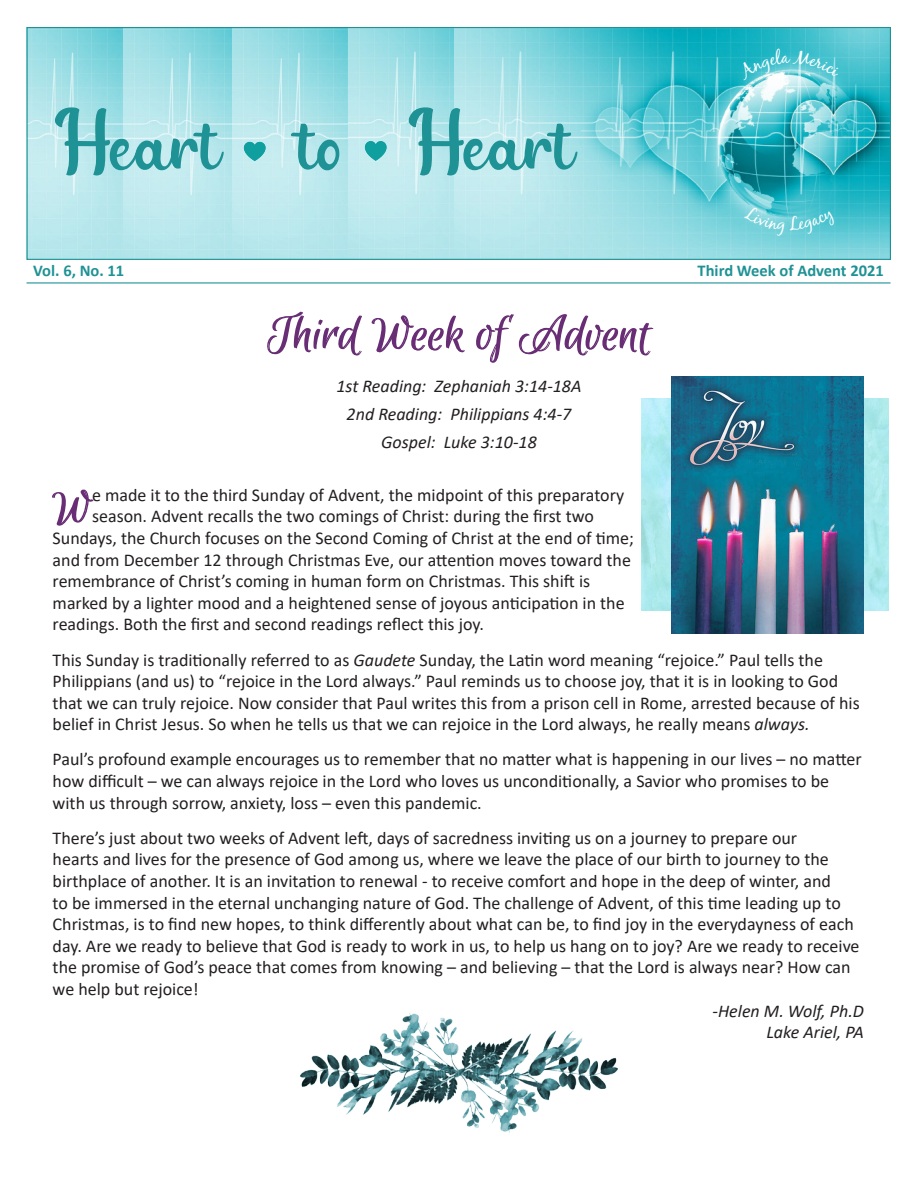
<style>
.page{position:relative;width:918px;height:1188px;background:#fff}
.page>*{position:absolute;margin:0;border:0;box-sizing:border-box;transform-origin:0 0}
.t1{font:75px "Butter Chicken";letter-spacing:-.01em;color:#1f9295}
.t2{font:54px "Euphoria Script";color:#682d74}
.paragraph{font:52.8px "Euphoria Script";color:#682d74}
.paragraph-2{font:18px/21.6px "Calibri";color:#231f20}
.paragraph-3{font:italic 18px "Calibri";color:#231f20}
.t3{font:700 16.5px "Calibri";color:#1f9295}
.s1{font-style:italic}
</style>
<div class="page">
<img style="left:29px;top:29px;width:95px;height:229px">
<img style="left:124px;top:29px;width:108px;height:229px">
<img style="left:232px;top:29px;width:116px;height:229px">
<img style="left:348px;top:29px;width:106px;height:229px">
<img style="left:454px;top:29px;width:435px;height:229px">
<div style="left:27px;top:27px;width:864px;height:233px;border:1px solid #1f9295"></div>
<hr style="left:27px;top:282px;width:864px;height:2px;background:#1f9295">
<img style="left:233px;top:132px;width:40px;height:39px">
<img style="left:355px;top:131px;width:39px;height:39px">
<img style="left:300px;top:1013px;width:318px;height:120px">
<img style="left:641px;top:398px;width:247px;height:212px">
<img style="left:671px;top:377px;width:193px;height:257px">
<svg style="left:736px;top:48px;width:105px;height:32px;background:#4fc4d0"></svg>
<svg style="left:744px;top:205px;width:92px;height:32px;background:#64cbd5"></svg>
<p class="t1" style="left:64px;top:100px;width:512px">Heart to Heart</p>
<p class="t3" style="left:33px;top:259px;width:93px">Vol. 6, No. 11</p>
<p class="t3" style="left:698px;top:259px;width:188px">Third Week of Advent 2021</p>
<p class="t2" style="left:268px;top:305px;width:385px">Third Week of Advent</p>
<p class="paragraph-3" style="left:336px;top:373px;width:247px">1st Reading: Zephaniah 3:14-18A</p>
<p class="paragraph-3" style="left:347px;top:401px;width:226px">2nd Reading: Philippians 4:4-7</p>
<p class="paragraph-3" style="left:381px;top:430px;width:157px">Gospel: Luke 3:10-18</p>
<p class="paragraph-2" style="left:92px;top:484px;width:534px">e made it to the third Sunday of Advent, the midpoint of this preparatory</p>
<p class="paragraph-2" style="left:92px;top:505px;width:503px">season. Advent recalls the two comings of Christ: during the first two</p>
<p class="paragraph-2" style="left:53px;top:527px;width:583px">Sundays, the Church focuses on the Second Coming of Christ at the end of time;</p>
<p class="paragraph-2" style="left:53px;top:548px;width:580px">and from December 12 through Christmas Eve, our attention moves toward the</p>
<p class="paragraph-2" style="left:53px;top:570px;width:539px">remembrance of Christ’s coming in human form on Christmas. This shift is</p>
<p class="paragraph-2" style="left:53px;top:592px;width:574px">marked by a lighter mood and a heightened sense of joyous anticipation in the</p>
<p class="paragraph-2" style="left:53px;top:613px;width:433px">readings. Both the first and second readings reflect this joy.</p>
<p class="paragraph-2" style="left:53px;top:648px;width:809px">This Sunday is traditionally referred to as <span class="s1">Gaudete</span> Sunday, the Latin word meaning “rejoice.” Paul tells the Philippians (and us) to “rejoice in the Lord always.” Paul reminds us to choose joy, that it is in looking to God that we can truly rejoice. Now consider that Paul writes this from a prison cell in Rome, arrested because of his belief in Christ Jesus. So when he tells us that we can rejoice in the Lord always, he really means <span class="s1">always.</span></p>
<p class="paragraph-2" style="left:53px;top:748px;width:811px">Paul’s profound example encourages us to remember that no matter what is happening in our lives – no matter how difficult – we can always rejoice in the Lord who loves us unconditionally, a Savior who promises to be with us through sorrow, anxiety, loss – even this pandemic.</p>
<p class="paragraph-2" style="left:53px;top:827px;width:808px">There’s just about two weeks of Advent left, days of sacredness inviting us on a journey to prepare our<br>hearts and lives for the presence of God among us, where we leave the place of our birth to journey to the birthplace of another. It is an invitation to renewal - to receive comfort and hope in the deep of winter, and<br>to be immersed in the eternal unchanging nature of God. The challenge of Advent, of this time leading up to Christmas, is to find new hopes, to think differently about what can be, to find joy in the everydayness of each day. Are we ready to believe that God is ready to work in us, to help us hang on to joy? Are we ready to receive the promise of God’s peace that comes from knowing – and believing – that the Lord is always near? How can we help but rejoice!</p>
<p class="paragraph-3" style="left:713px;top:998px;width:153px">-Helen M. Wolf, Ph.D</p>
<p class="paragraph-3" style="left:766px;top:1020px;width:99px">Lake Ariel, PA</p>
<p class="paragraph" style="left:51px;top:480px;width:41px">W</p>
</div>
